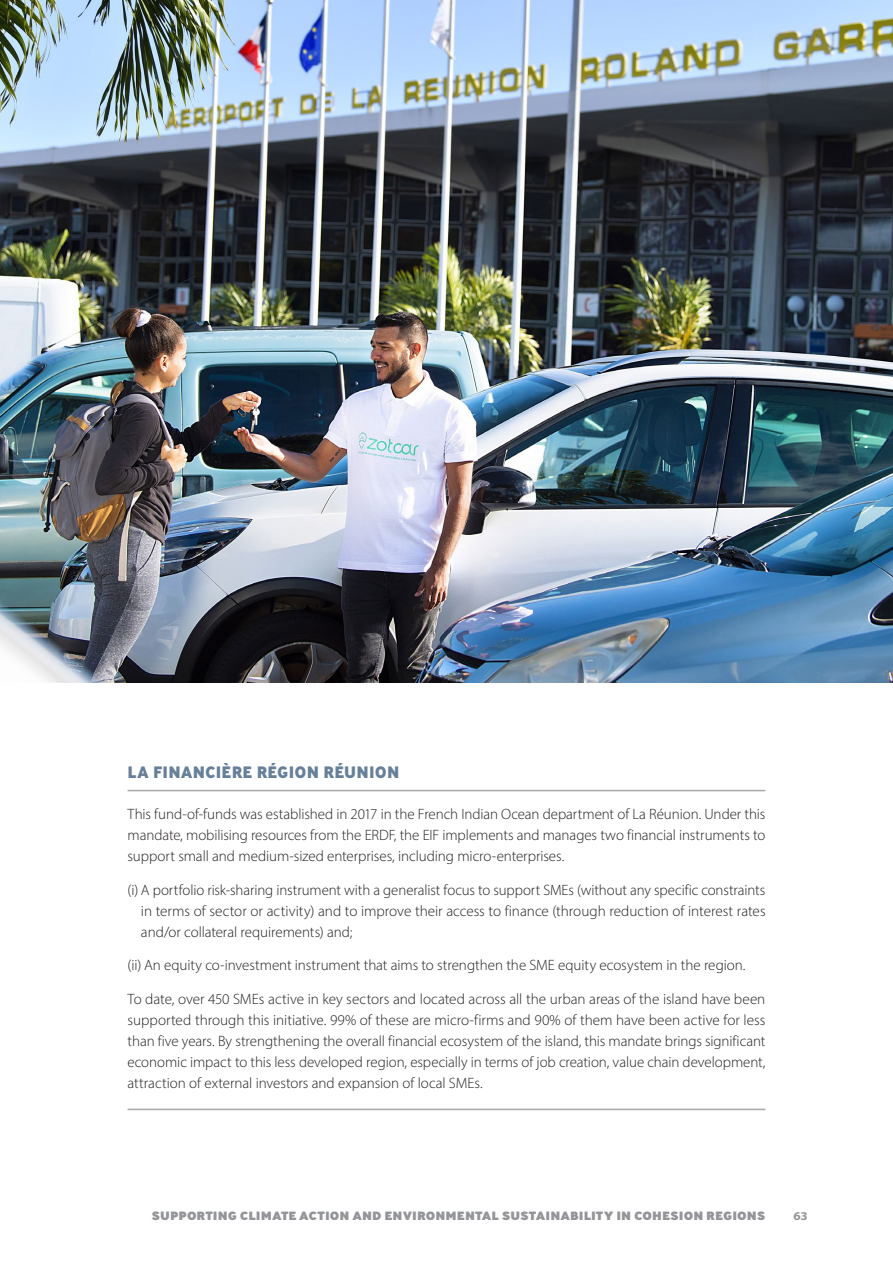
<style>
.page{position:relative;width:893px;height:1263px;background:#fff}
.page>*{position:absolute;margin:0;border:0;box-sizing:border-box;transform-origin:0 0}
._09_titre_case_study{font:800 16.5px "Ministry";letter-spacing:.015em;color:#678099}
._09_texte_case_study{font:300 15px/21px "Myriad Pro";letter-spacing:-.005em;color:#231f20;text-align:justify}
.t1{font:800 12px "Ministry";letter-spacing:.005em;color:#939598;scale:1.1 1}
.t2{font:700 12px "Myriad Pro";color:#939598;scale:1.1 1}
</style>
<div class="page">
<img style="left:0;top:0;width:893px;height:683px">
<hr style="left:128px;top:790px;width:637px;height:1px;background:#a8a9ad">
<hr style="left:128px;top:1109px;width:637px;height:1px;background:#a8a9ad">
<p class="_09_titre_case_study" style="left:128px;top:761px;width:273px">LA FINANCIÈRE RÉGION RÉUNION</p>
<p class="_09_texte_case_study" style="left:128px;top:803px;width:639px">This fund-of-funds was established in 2017 in the French Indian Ocean department of La Réunion. Under this mandate, mobilising resources from the ERDF, the EIF implements and manages two financial instruments to support small and medium-sized enterprises, including micro-enterprises.</p>
<p class="_09_texte_case_study" style="left:141px;top:879px;width:626px;text-indent:-13px">(i) A portfolio risk-sharing instrument with a generalist focus to support SMEs (without any specific constraints in terms of sector or activity) and to improve their access to finance (through reduction of interest rates and/or collateral requirements) and;</p>
<p class="_09_texte_case_study" style="left:128px;top:955px;width:619px">(ii) An equity co-investment instrument that aims to strengthen the SME equity ecosystem in the region.</p>
<p class="_09_texte_case_study" style="left:128px;top:988px;width:639px">To date, over 450 SMEs active in key sectors and located across all the urban areas of the island have been supported through this initiative. 99% of these are micro-firms and 90% of them have been active for less than five years. By strengthening the overall financial ecosystem of the island, this mandate brings significant economic impact to this less developed region, especially in terms of job creation, value chain development, attraction of external investors and expansion of local SMEs.</p>
<p class="t1" style="left:152px;top:1208px;width:560px">SUPPORTING CLIMATE ACTION AND ENVIRONMENTAL SUSTAINABILITY IN COHESION REGIONS</p>
<p class="t2" style="left:793px;top:1208px;width:15px">63</p>
</div>
